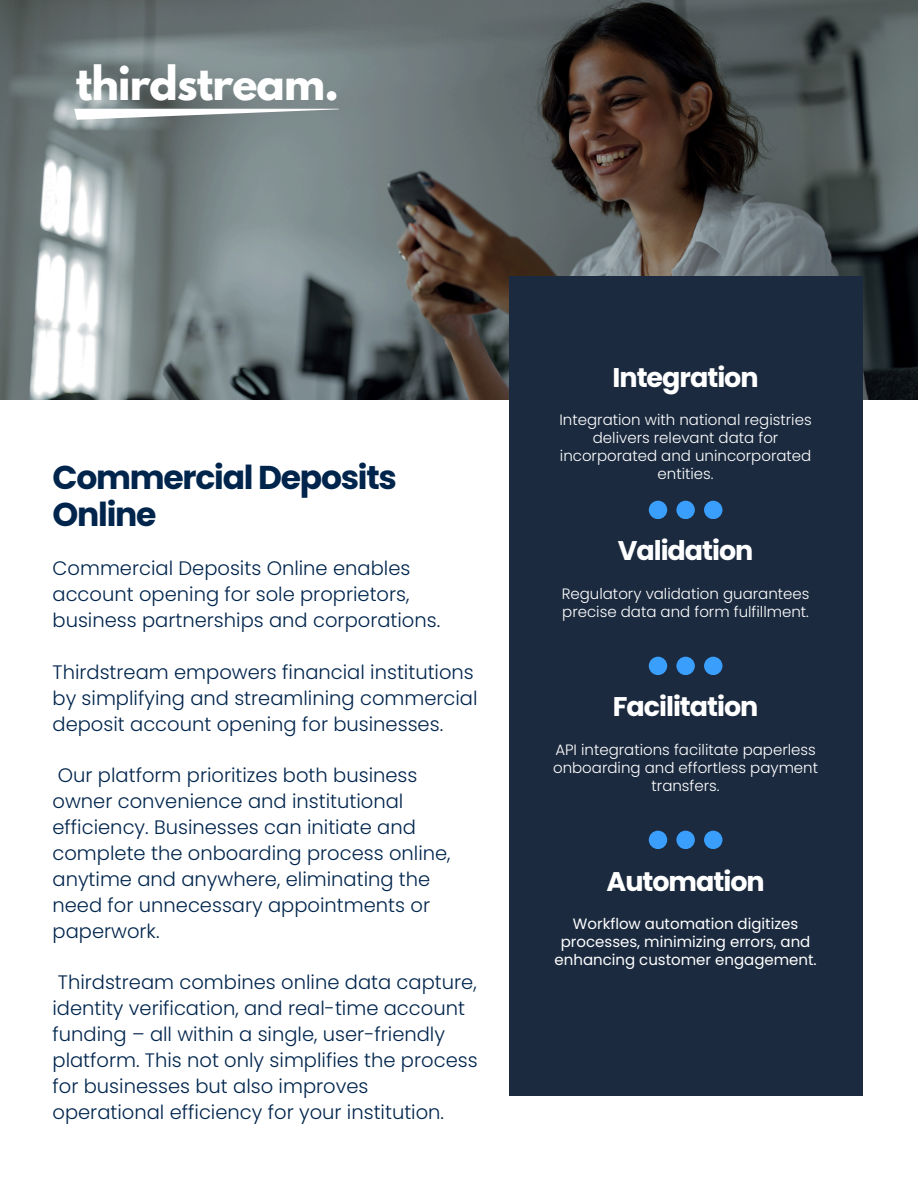
<style>
.page{position:relative;width:918px;height:1188px;background:#fff}
.page>*{position:absolute;margin:0;border:0;box-sizing:border-box;transform-origin:0 0}
.t1{font:700 41.55px "League Spartan";letter-spacing:-.02em;color:#fff}
.t2{font:700 33px/37.2px "Poppins";letter-spacing:-.04em;color:#00254d}
.t3{font:700 27px "Poppins";letter-spacing:-.04em;color:#fff}
.t4{font:300 19.5px/25.8px "Poppins";color:#00254d}
.t5{font:300 15px/18px "Poppins";color:#fff;text-align:center}
.t6{font:15px/18px "Poppins";color:#fff;text-align:center}
</style>
<div class="page">
<img style="left:0;top:0;width:918px;height:400px">
<div style="left:509px;top:277px;width:353px;height:819px;background:#1b2a3f"></div>
<svg style="left:649px;top:657px;width:73px;height:18px"></svg>
<svg style="left:649px;top:831px;width:73px;height:18px"></svg>
<svg style="left:74px;top:109px;width:265px;height:11px"></svg>
<svg style="left:649px;top:501px;width:73px;height:18px"></svg>
<h3 class="t1" style="left:76px;top:62px;width:265px">thirdstream.</h3>
<h4 class="t2" style="left:53px;top:459px;width:346px">Commercial Deposits<br>Online</h4>
<h1 class="t4" style="left:53px;top:556px;width:389px">Commercial Deposits Online enables account opening for sole proprietors, business partnerships and corporations.</h1>
<h3 class="t4" style="left:53px;top:659px;width:427px">Thirdstream empowers financial institutions by simplifying and streamlining commercial deposit account opening for businesses.</h3>
<p class="t4" style="left:53px;top:763px;width:400px">Our platform prioritizes both business owner convenience and institutional efficiency. Businesses can initiate and complete the onboarding process online, anytime and anywhere, eliminating the need for unnecessary appointments or paperwork.</p>
<p class="t4" style="left:53px;top:970px;width:427px">Thirdstream combines online data capture, identity verification, and real-time account funding – all within a single, user-friendly platform. This not only simplifies the process for businesses but also improves operational efficiency for your institution.</p>
<h3 class="t3" style="left:613px;top:358px;width:148px">Integration</h3>
<p class="t5" style="left:560px;top:411px;width:254px">Integration with national registries delivers relevant data for incorporated and unincorporated entities.</p>
<p class="t3" style="left:618px;top:532px;width:137px">Validation</p>
<h2 class="t5" style="left:562px;top:584px;width:249px;text-align:left">Regulatory validation guarantees precise data and form fulfillment.</h2>
<p class="t3" style="left:613px;top:688px;width:147px">Facilitation</p>
<h3 class="t5" style="left:553px;top:740px;width:267px">API integrations facilitate paperless onboarding and effortless payment transfers.</h3>
<p class="t3" style="left:607px;top:862px;width:160px">Automation</p>
<p class="t6" style="left:555px;top:914px;width:264px">Workflow automation digitizes processes, minimizing errors, and enhancing customer engagement.</p>
</div>
